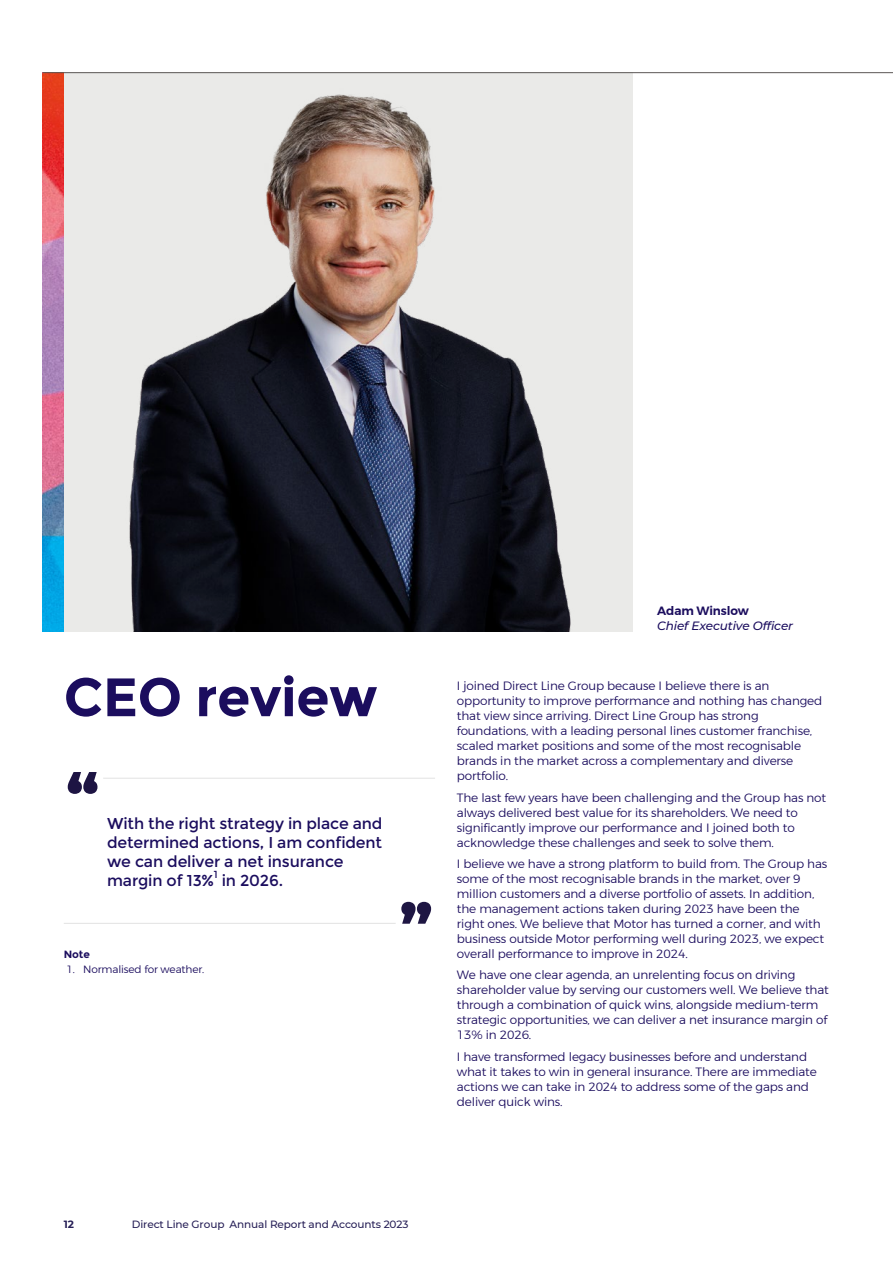
<style>
.page{position:relative;width:893px;height:1263px;background:#fff}
.page>*{position:absolute;margin:0;border:0;box-sizing:border-box;transform-origin:0 0}
.t1{font:700 54px "Montserrat";letter-spacing:-.01em;color:#1b0d5e}
.t2{font:15.75px/18.9px "Montserrat";letter-spacing:-.01em;color:#1b0d5e}
.t3{font:300 12px/15px "Montserrat";letter-spacing:-.01em;color:#1b0d5e}
.t4{font:italic 500 12px "Montserrat";letter-spacing:-.01em;color:#1b0d5e}
.t5{font:700 12px "Montserrat Semi";letter-spacing:-.01em;color:#1b0d5e}
.t6{font:500 10.5px "Montserrat";letter-spacing:-.01em;color:#272057}
.t7{font:500 10.5px "Montserrat";letter-spacing:-.01em;color:#1b0d5e}
.t8{font:300 10.5px "Montserrat";letter-spacing:-.01em;color:#1b0d5e}
.t9{font:700 10.5px "Montserrat";color:#1b0d5e}
.t10{font:700 10.5px "Montserrat";color:#272057}
.t11{font:10.2px "Montserrat";color:#1b0d5e}
.s1{color:#1b0d5e}
</style>
<div class="page">
<svg style="left:68px;top:772px;width:29px;height:22px"></svg>
<svg style="left:401px;top:902px;width:30px;height:22px"></svg>
<hr style="left:103px;top:778px;width:332px;height:1px;background:#e2e2e2">
<hr style="left:64px;top:923px;width:332px;height:1px;background:#e2e2e2">
<img style="left:43px;top:73px;width:21px;height:558px">
<svg style="left:64px;top:73px;width:568px;height:558px;background:#918e90"></svg>
<hr style="left:43px;top:72px;width:850px;height:1px;background:#5b5755">
<h1 class="t1" style="left:64px;top:665px;width:315px">CEO review</h1>
<h2 class="t2" style="left:107px;top:814px;width:277px">With the right strategy in place and determined actions, I am confident we can deliver a net insurance margin of 13%</h2>
<p class="t11" style="left:214px;top:868px;width:5px">1</p>
<h2 class="t2" style="left:222px;top:871px;width:63px">in 2026.</h2>
<p class="t9" style="left:64px;top:947px;width:28px">Note</p>
<p class="t8" style="left:67px;top:962px;width:139px">1. Normalised for weather.</p>
<p class="t10" style="left:64px;top:1216px;width:16px">12<span class="s1">12</span></p>
<p class="t6" style="left:127px;top:1217px;width:99px"><span class="s1">D</span>Direct Line Group</p>
<p class="t6" style="left:136px;top:1217px;width:274px"><span class="s1">irect Line Group A</span>Annual Report and Accounts 2023</p>
<p class="t7" style="left:233px;top:1219px;width:173px">nnual Report and Accounts 2023</p>
<p class="t5" style="left:657px;top:602px;width:93px">Adam Winslow</p>
<p class="t4" style="left:657px;top:618px;width:137px">Chief Executive Officer</p>
<p class="t3" style="left:457px;top:678px;width:367px">I joined Direct Line Group because I believe there is an opportunity to improve performance and nothing has changed that view since arriving. Direct Line Group has strong foundations, with a leading personal lines customer franchise, scaled market positions and some of the most recognisable brands in the market across a complementary and diverse portfolio.</p>
<p class="t3" style="left:457px;top:789px;width:371px">The last few years have been challenging and the Group has not always delivered best value for its shareholders. We need to significantly improve our performance and I joined both to acknowledge these challenges and seek to solve them.</p>
<p class="t3" style="left:457px;top:856px;width:372px">I believe we have a strong platform to build from. The Group has some of the most recognisable brands in the market, over 9 million customers and a diverse portfolio of assets. In addition, the management actions taken during 2023 have been the right ones. We believe that Motor has turned a corner, and with business outside Motor performing well during 2023, we expect overall performance to improve in 2024.</p>
<p class="t3" style="left:457px;top:967px;width:373px">We have one clear agenda, an unrelenting focus on driving shareholder value by serving our customers well. We believe that through a combination of quick wins, alongside medium-term strategic opportunities, we can deliver a net insurance margin of 13% in 2026.</p>
<p class="t3" style="left:457px;top:1049px;width:361px">I have transformed legacy businesses before and understand what it takes to win in general insurance. There are immediate actions we can take in 2024 to address some of the gaps and deliver quick wins.</p>
</div>
